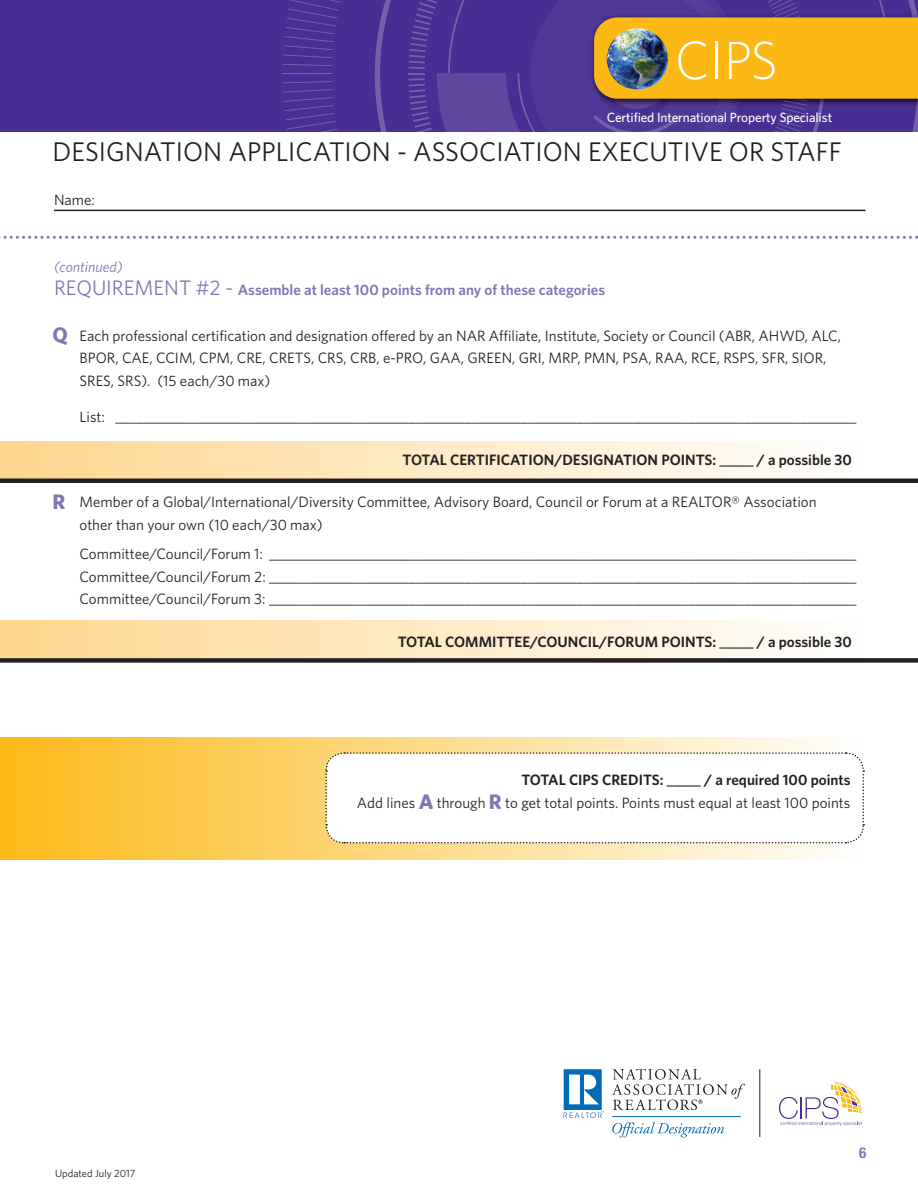
<style>
.page{position:relative;width:918px;height:1188px;background:#fff}
.page>*{position:absolute;margin:0;border:0;box-sizing:border-box;transform-origin:0 0}
.t1{font:27px "Whitney";color:#231f20}
.t2{font:15px/22.5px "Whitney";color:#231f20}
.t3{font:600 15px "Whitney";color:#231f20}
.t4{font:600 15px/22.5px "Whitney";color:#7f76b7}
.t5{font:700 condensed 15px "Helvetica Neue";color:#7f76b7}
.t6{font:500 13.35px "Whitney";letter-spacing:-.01em;color:#fff}
.t7{font:10.5px "Whitney";color:#231f20}
.s1{font-weight:400;font-style:italic}
.s2{font-weight:400;font-size:21px}
.s3{font-weight:700;font-size:21px;color:#7f76b7}
.s4{font-weight:600}
</style>
<div class="page">
<div style="left:0;top:0;width:918px;height:132px;background:#482e92"></div>
<hr style="left:282px;top:73px;width:50px;height:1px;background:#7561aa">
<svg style="left:283px;top:64px;width:49px;height:2px"></svg>
<svg style="left:283px;top:89px;width:54px;height:43px"></svg>
<svg style="left:283px;top:0;width:57px;height:58px"></svg>
<svg style="left:283px;top:81px;width:49px;height:2px"></svg>
<svg style="left:375px;top:0;width:543px;height:132px"></svg>
<svg style="left:612px;top:1122px;width:112px;height:15px"></svg>
<hr style="left:612px;top:1116px;width:129px;height:1px;background:#006bb6">
<svg style="left:564px;top:1069px;width:40px;height:49px"></svg>
<svg style="left:612px;top:1069px;width:133px;height:41px"></svg>
<hr style="left:759px;top:1069px;width:1px;height:68px;background:#231f20">
<svg style="left:779px;top:1081px;width:84px;height:45px"></svg>
<div style="left:0;top:621px;width:863px;height:37px;background:linear-gradient(to right,#fed68d,#fefefd)"></div>
<div style="left:0;top:658px;width:918px;height:5px;background:#231f20"></div>
<div style="left:0;top:441px;width:863px;height:37px;background:linear-gradient(to right,#fed68d,#fefefd)"></div>
<div style="left:0;top:737px;width:863px;height:123px;background:linear-gradient(to right,#fcb919,#fefefd)"></div>
<svg style="left:325px;top:752px;width:540px;height:92px"></svg>
<div style="left:0;top:478px;width:918px;height:5px;background:#231f20"></div>
<hr style="left:54px;top:210px;width:812px;height:1px;background:#231f20">
<svg style="left:0;top:236px;width:918px;height:3px"></svg>
<p class="t6" style="left:607px;top:109px;width:227px">Certified International Property Specialist</p>
<h1 class="t1" style="left:52px;top:134px;width:791px">DESIGNATION APPLICATION - ASSOCIATION EXECUTIVE OR STAFF</h1>
<p class="t2" style="left:54px;top:188px;width:42px">Name:</p>
<p class="t4" style="left:54px;top:256px;width:553px"><span class="s1">(continued)<br></span><span class="s2">REQUIREMENT #2 -</span> Assemble at least 100 points from any of these categories</p>
<p class="t2" style="left:80px;top:324px;width:763px;text-indent:-27px"><span class="s3">Q</span> Each professional certification and designation offered by an NAR Affiliate, Institute, Society or Council (ABR, AHWD, ALC,<br>BPOR, CAE, CCIM, CPM, CRE, CRETS, CRS, CRB, e-PRO, GAA, GREEN, GRI, MRP, PMN, PSA, RAA, RCE, RSPS, SFR, SIOR,<br>SRES, SRS). (15 each/30 max)</p>
<p class="t2" style="left:80px;top:405px;width:778px">List: __________________________________________________________________________________________________________</p>
<p class="t3" style="left:403px;top:449px;width:451px">TOTAL CERTIFICATION/DESIGNATION POINTS: _____ / a possible 30</p>
<p class="t2" style="left:80px;top:490px;width:739px;text-indent:-27px"><span class="s3">R</span> Member of a Global/International/Diversity Committee, Advisory Board, Council or Forum at a REALTOR® Association other than your own (10 each/30 max)</p>
<p class="t2" style="left:80px;top:542px;width:778px;text-align:justify">Committee/Council/Forum 1: ____________________________________________________________________________________ Committee/Council/Forum 2: ____________________________________________________________________________________ Committee/Council/Forum 3: ____________________________________________________________________________________</p>
<p class="t3" style="left:398px;top:632px;width:456px">TOTAL COMMITTEE/COUNCIL/FORUM POINTS: _____ / a possible 30</p>
<p class="t7" style="left:55px;top:1166px;width:82px">Updated July 2017</p>
<p class="t2" style="left:357px;top:769px;width:495px;text-align:right"><span class="s4">TOTAL CIPS CREDITS: _____ / a required 100 points<br></span>Add lines <span class="s3">A</span> through <span class="s3">R</span> to get total points. Points must equal at least 100 points</p>
<p class="t5" style="left:859px;top:1143px;width:9px">6</p>
</div>
